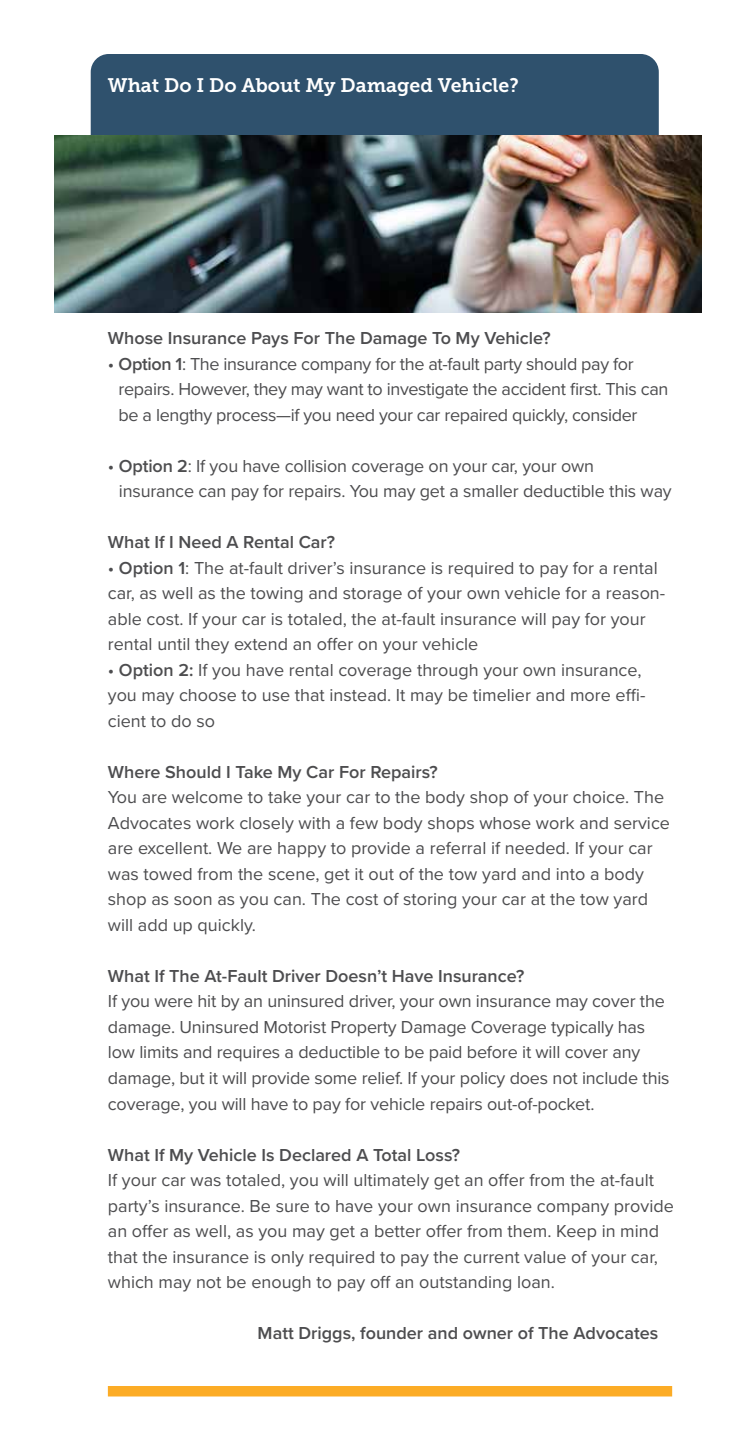
<style>
.page{position:relative;width:756px;height:1440px;background:#fff}
.page>*{position:absolute;margin:0;border:0;box-sizing:border-box;transform-origin:0 0}
.t1{font:19.5px "Museo Slab 700";color:#fff}
.t2{font:18px/25.5px "Proxima Nova";color:#4d4d4f}
.t3{font:600 18px "Proxima Nova";color:#4d4d4f}
.t4{font:18px/25.5px "Proxima Nova";letter-spacing:-.02em;color:#4d4d4f}
.s1{font-weight:600}
</style>
<div class="page">
<div style="left:91px;top:54px;width:568px;height:157px;background:#2f516d;border-radius:18px"></div>
<img style="left:54px;top:136px;width:648px;height:177px">
<div style="left:108px;top:1386px;width:564px;height:10px;background:#fcac26"></div>
<p class="t1" style="left:108px;top:74px;width:412px">What Do I Do About My Damaged Vehicle?</p>
<p class="t3" style="left:108px;top:325px;width:444px">Whose Insurance Pays For The Damage To My Vehicle?</p>
<p class="t4" style="left:119px;top:350px;width:551px;text-indent:-11px">• <span class="s1">Option 1</span>: The insurance company for the at-fault party should pay for repairs. However, they may want to investigate the accident first. This can be a lengthy process—if you need your car repaired quickly, consider</p>
<p class="t2" style="left:119px;top:452px;width:554px;text-indent:-11px">• <span class="s1">Option 2</span>: If you have collision coverage on your car, your own insurance can pay for repairs. You may get a smaller deductible this way</p>
<p class="t3" style="left:108px;top:529px;width:229px">What If I Need A Rental Car?</p>
<p class="t2" style="left:108px;top:554px;width:559px">• <span class="s1">Option 1</span>: The at-fault driver’s insurance is required to pay for a rental car, as well as the towing and storage of your own vehicle for a reason&shy;able cost. If your car is totaled, the at-fault insurance will pay for your rental until they extend an offer on your vehicle</p>
<p class="t2" style="left:108px;top:656px;width:539px">• <span class="s1">Option 2:</span> If you have rental coverage through your own insurance, you may choose to use that instead. It may be timelier and more effi&shy;cient to do so</p>
<p class="t3" style="left:108px;top:759px;width:331px">Where Should I Take My Car For Repairs?</p>
<p class="t2" style="left:108px;top:784px;width:564px">You are welcome to take your car to the body shop of your choice. The Advocates work closely with a few body shops whose work and service are excellent. We are happy to provide a referral if needed. If your car was towed from the scene, get it out of the tow yard and into a body shop as soon as you can. The cost of storing your car at the tow yard will add up quickly.</p>
<p class="t3" style="left:108px;top:963px;width:418px">What If The At-Fault Driver Doesn’t Have Insurance?</p>
<p class="t2" style="left:108px;top:988px;width:563px">If you were hit by an uninsured driver, your own insurance may cover the damage. Uninsured Motorist Property Damage Coverage typically has low limits and requires a deductible to be paid before it will cover any damage, but it will provide some relief. If your policy does not include this coverage, you will have to pay for vehicle repairs out-of-pocket.</p>
<p class="t3" style="left:108px;top:1141px;width:354px">What If My Vehicle Is Declared A Total Loss?</p>
<p class="t2" style="left:108px;top:1166px;width:567px">If your car was totaled, you will ultimately get an offer from the at-fault party’s insurance. Be sure to have your own insurance company provide an offer as well, as you may get a better offer from them. Keep in mind that the insurance is only required to pay the current value of your car, which may not be enough to pay off an outstanding loan.</p>
<p class="t3" style="left:258px;top:1320px;width:402px">Matt Driggs, founder and owner of The Advocates</p>
</div>
